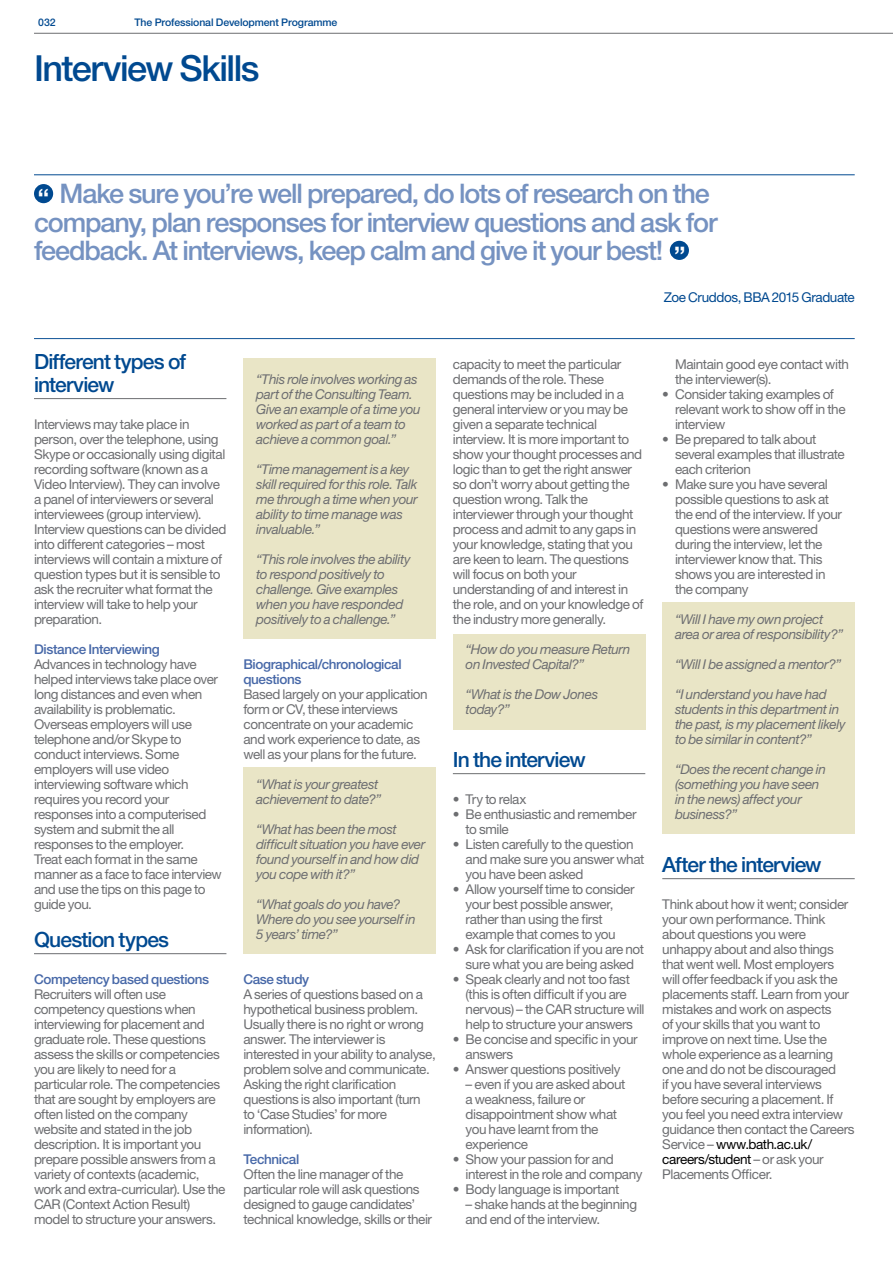
<style>
.page{position:relative;width:893px;height:1263px;background:#fff}
.page>*{position:absolute;margin:0;border:0;box-sizing:border-box;transform-origin:0 0}
.t1{font:500 36px "Helvetica Neue LT Std";letter-spacing:-.04em;color:#004990}
.t2{font:500 27px/28.5px "Helvetica Neue LT Std";letter-spacing:-.04em;color:#7592c1}
.t3{font:500 27px "Helvetica Neue LT Std";color:#fff}
.t4{font:500 21px/22.5px "Helvetica Neue LT Std";letter-spacing:-.04em;color:#004990}
.t5{font:13.5px/15px "Helvetica Neue LT Std";letter-spacing:-.03em;color:#6d6e71}
.t6{font:italic 13.5px/15px "Helvetica Neue LT Std";letter-spacing:-.03em;color:#6d6e71}
.t7{font:500 13.5px/15px "Helvetica Neue LT Std";letter-spacing:-.03em;color:#4768a8}
.t8{font:13.5px "Helvetica Neue LT Std";letter-spacing:-.03em;color:#004990}
.t9{font:500 10.5px "Helvetica Neue LT Std";letter-spacing:-.01em;color:#004990}
.s1{color:#000}
</style>
<div class="page">
<hr style="left:34px;top:174px;width:821px;height:1px;background:#004990">
<hr style="left:34px;top:338px;width:821px;height:1px;background:#004990">
<div style="left:34px;top:184px;width:19px;height:19px;background:#004990;border-radius:50%"></div>
<div style="left:670px;top:241px;width:19px;height:19px;background:#004990;border-radius:50%"></div>
<div style="left:662px;top:602px;width:193px;height:232px;background:#e9e5c6"></div>
<div style="left:453px;top:634px;width:192px;height:95px;background:#e9e5c6"></div>
<div style="left:243px;top:358px;width:193px;height:281px;background:#e9e5c6"></div>
<div style="left:243px;top:767px;width:193px;height:187px;background:#e9e5c6"></div>
<hr style="left:34px;top:398px;width:192px;height:1px;background:#6d6e71">
<hr style="left:34px;top:953px;width:192px;height:1px;background:#6d6e71">
<hr style="left:453px;top:773px;width:192px;height:1px;background:#6d6e71">
<hr style="left:662px;top:878px;width:193px;height:1px;background:#6d6e71">
<hr style="left:34px;top:33px;width:859px;height:1px;background:#6d6e71">
<p class="t9" style="left:38px;top:16px;width:19px">032</p>
<p class="t9" style="left:134px;top:16px;width:204px">The Professional Development Programme</p>
<h1 class="t1" style="left:34px;top:47px;width:227px">Interview Skills</h1>
<h2 class="t2" style="left:34px;top:179px;width:685px;text-indent:26px">Make sure you’re well prepared, do lots of research on the company, plan responses for interview questions and ask for feedback. At interviews, keep calm and give it your best!</h2>
<p class="t8" style="left:664px;top:289px;width:192px">Zoe Cruddos, BBA 2015 Graduate</p>
<h2 class="t3" style="left:38px;top:182px;width:13px">“</h2>
<h2 class="t3" style="left:674px;top:240px;width:13px">”</h2>
<h3 class="t4" style="left:34px;top:350px;width:154px">Different types of interview</h3>
<p class="t5" style="left:34px;top:417px;width:194px">Interviews may take place in person, over the telephone, using<br>Skype or occasionally using digital recording software (known as a<br>Video Interview). They can involve a panel of interviewers or several interviewees (group interview).<br>Interview questions can be divided into different categories – most interviews will contain a mixture of question types but it is sensible to ask the recruiter what format the interview will take to help your preparation.</p>
<p class="t7" style="left:34px;top:642px;width:127px">Distance Interviewing</p>
<p class="t5" style="left:34px;top:656px;width:189px">Advances in technology have helped interviews take place over long distances and even when availability is problematic.<br>Overseas employers will use telephone and/or Skype to conduct interviews. Some employers will use video interviewing software which requires you record your responses into a computerised system and submit the all responses to the employer.<br>Treat each format in the same manner as a face to face interview and use the tips on this page to guide you.</p>
<h3 class="t4" style="left:34px;top:928px;width:137px">Question types</h3>
<p class="t7" style="left:34px;top:972px;width:177px">Competency based questions</p>
<p class="t5" style="left:34px;top:987px;width:193px">Recruiters will often use competency questions when interviewing for placement and graduate role. These questions assess the skills or competencies you are likely to need for a particular role. The competencies that are sought by employers are often listed on the company website and stated in the job description. It is important you prepare possible answers from a variety of contexts (academic, work and extra-curricular). Use the<br>CAR (Context Action Result) model to structure your answers.</p>
<p class="t6" style="left:256px;top:371px;width:166px">“This role involves working as part of the Consulting Team.<br>Give an example of a time you worked as part of a team to achieve a common goal.”</p>
<p class="t6" style="left:256px;top:461px;width:163px">“Time management is a key skill required for this role. Talk me through a time when your ability to time manage was invaluable.”</p>
<p class="t6" style="left:256px;top:551px;width:156px">“This role involves the ability to respond positively to challenge. Give examples when you have responded positively to a challenge.”</p>
<p class="t7" style="left:243px;top:657px;width:160px">Biographical/chronological questions</p>
<p class="t5" style="left:243px;top:686px;width:186px">Based largely on your application form or CV, these interviews concentrate on your academic and work experience to date, as well as your plans for the future.</p>
<p class="t6" style="left:256px;top:776px;width:126px">“What is your greatest achievement to date?”</p>
<p class="t6" style="left:256px;top:821px;width:171px">“What has been the most difficult situation you have ever found yourself in and how did you cope with it?”</p>
<p class="t6" style="left:256px;top:896px;width:161px">“What goals do you have?<br>Where do you see yourself in<br>5 years’ time?”</p>
<p class="t7" style="left:243px;top:971px;width:67px">Case study</p>
<p class="t5" style="left:243px;top:986px;width:194px">A series of questions based on a hypothetical business problem.<br>Usually there is no right or wrong answer. The interviewer is interested in your ability to analyse, problem solve and communicate.<br>Asking the right clarification questions is also important (turn<br>to ‘Case Studies’ for more information).</p>
<p class="t7" style="left:243px;top:1151px;width:57px">Technical</p>
<p class="t5" style="left:243px;top:1166px;width:190px">Often the line manager of the particular role will ask questions designed to gauge candidates’ technical knowledge, skills or their</p>
<p class="t5" style="left:453px;top:357px;width:192px">capacity to meet the particular demands of the role. These questions may be included in a general interview or you may be given a separate technical interview. It is more important to show your thought processes and logic than to get the right answer so don’t worry about getting the question wrong. Talk the interviewer through your thought process and admit to any gaps in your knowledge, stating that you are keen to learn. The questions will focus on both your understanding of and interest in the role, and on your knowledge of the industry more generally.</p>
<p class="t6" style="left:466px;top:641px;width:166px">“How do you measure Return on Invested Capital?”</p>
<p class="t6" style="left:466px;top:686px;width:134px">“What is the Dow Jones today?”</p>
<h3 class="t4" style="left:453px;top:748px;width:134px">In the interview</h3>
<p class="t5" style="left:453px;top:792px;width:75px">• Try to relax</p>
<p class="t5" style="left:466px;top:807px;width:173px;text-indent:-13px">• Be enthusiastic and remember to smile</p>
<p class="t5" style="left:466px;top:837px;width:180px;text-indent:-13px">• Listen carefully to the question and make sure you answer what you have been asked</p>
<p class="t5" style="left:466px;top:882px;width:171px;text-indent:-13px">• Allow yourself time to consider your best possible answer, rather than using the first example that comes to you</p>
<p class="t5" style="left:453px;top:942px;width:193px;text-align:center">• Ask for clarification if you are not sure what you are being asked</p>
<p class="t5" style="left:466px;top:972px;width:180px;text-indent:-13px">• Speak clearly and not too fast (this is often difficult if you are nervous) – the CAR structure will help to structure your answers</p>
<p class="t5" style="left:466px;top:1031px;width:174px;text-indent:-13px">• Be concise and specific in your answers</p>
<p class="t5" style="left:453px;top:1061px;width:169px">• Answer questions positively</p>
<p class="t5" style="left:466px;top:1076px;width:161px">– even if you are asked about a weakness, failure or disappointment show what you have learnt from the experience</p>
<p class="t5" style="left:466px;top:1151px;width:178px;text-indent:-13px">• Show your passion for and interest in the role and company</p>
<p class="t5" style="left:453px;top:1181px;width:168px">• Body language is important</p>
<p class="t5" style="left:466px;top:1196px;width:173px">– shake hands at the beginning and end of the interview.</p>
<p class="t5" style="left:675px;top:357px;width:175px">Maintain good eye contact with the interviewer(s).</p>
<p class="t5" style="left:675px;top:387px;width:172px;text-indent:-13px">• Consider taking examples of relevant work to show off in the interview</p>
<p class="t5" style="left:675px;top:432px;width:171px;text-indent:-13px">• Be prepared to talk about several examples that illustrate each criterion</p>
<p class="t5" style="left:675px;top:477px;width:169px;text-indent:-13px">• Make sure you have several possible questions to ask at the end of the interview. If your questions were answered during the interview, let the interviewer know that. This shows you are interested in the company</p>
<p class="t6" style="left:675px;top:611px;width:170px">“Will I have my own project area or area of responsibility?”</p>
<p class="t6" style="left:675px;top:656px;width:168px">“Will I be assigned a mentor?”</p>
<p class="t6" style="left:675px;top:686px;width:172px">“I understand you have had students in this department in the past, is my placement likely to be similar in content?”</p>
<p class="t6" style="left:675px;top:761px;width:152px">“Does the recent change in (something you have seen in the news) affect your business?”</p>
<h3 class="t4" style="left:662px;top:853px;width:161px">After the interview</h3>
<p class="t5" style="left:662px;top:897px;width:194px">Think about how it went; consider your own performance. Think about questions you were unhappy about and also things that went well. Most employers will offer feedback if you ask the placements staff. Learn from your mistakes and work on aspects<br>of your skills that you want to improve on next time. Use the whole experience as a learning one and do not be discouraged<br>if you have several interviews before securing a placement. If you feel you need extra interview guidance then contact the Careers<br>Service – <span class="s1">www.bath.ac.uk/ careers/student</span> – or ask your<br>Placements Officer.</p>
</div>
